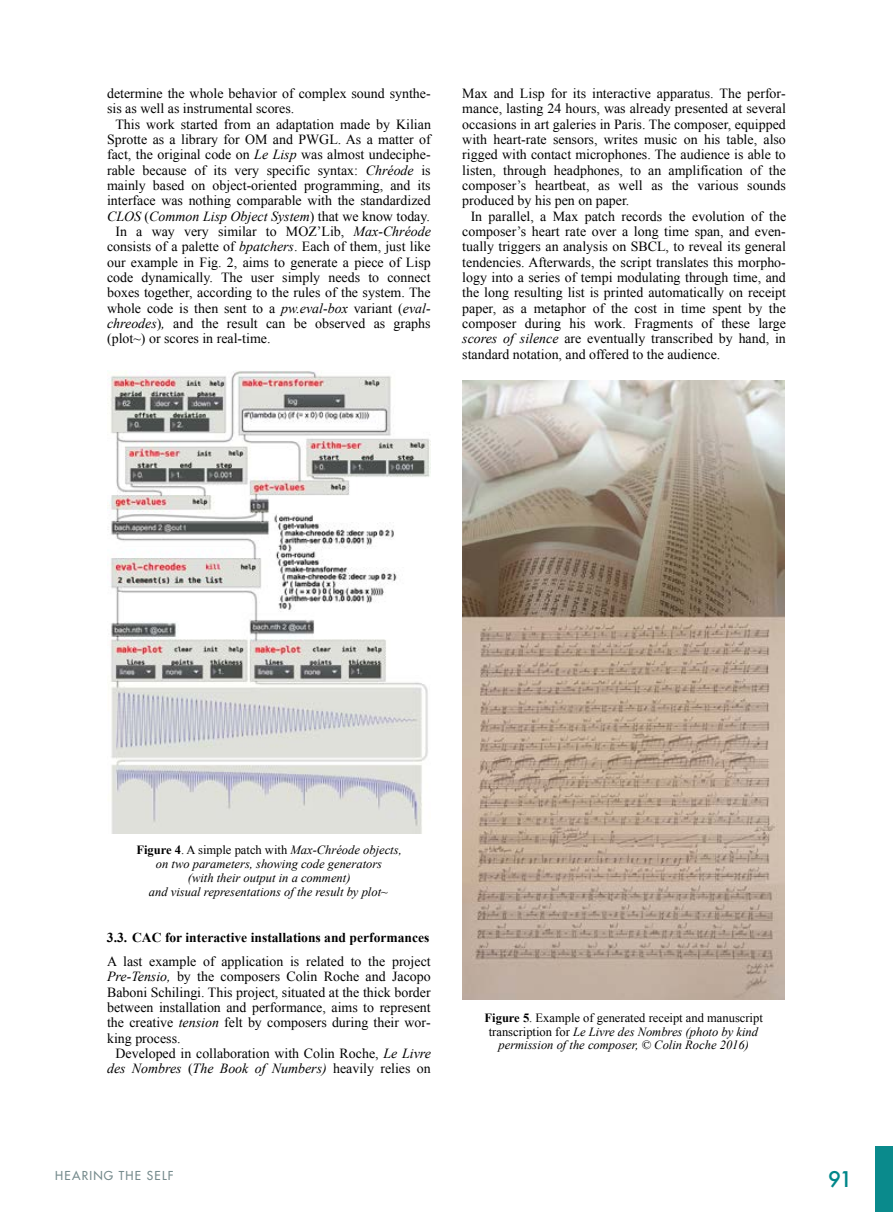
<style>
.page{position:relative;width:893px;height:1212px;background:#fff}
.page>*{position:absolute;margin:0;border:0;box-sizing:border-box;transform-origin:0 0}
.t1{font:500 21px "Futura";color:#00878a}
.t2{font:13.95px "Times New Roman";color:#000}
.t3{font:italic 13.95px "Times New Roman";color:#000}
.t4{font:700 13.65px "Times New Roman";color:#000}
.t5{font:italic 12.6px/14px "Times New Roman";color:#000;text-align:center}
.t6{font:500 12px "Futura LT Pro";letter-spacing:.1em;color:#758a8c}
.s1{font-style:italic}
.s2{font-style:normal}
.s3{font-weight:700;font-style:normal}
</style>
<div class="page">
<div style="left:876px;top:1146px;width:17px;height:66px;background:#0a8a8c"></div>
<img style="left:107px;top:370px;width:323px;height:463px">
<img style="left:462px;top:381px;width:322px;height:618px">
<p class="t2" style="left:107px;top:84px;width:325px">determine the whole behavior of complex sound synthe-</p>
<p class="t2" style="left:107px;top:99px;width:189px">sis as well as instrumental scores.</p>
<p class="t2" style="left:115px;top:115px;width:317px">This work started from an adaptation made by Kilian</p>
<p class="t2" style="left:107px;top:130px;width:325px">Sprotte as a library for OM and PWGL. As a matter of</p>
<p class="t2" style="left:107px;top:145px;width:325px">fact, the original code on <span class="s1">Le Lisp</span> was almost undeciphe-</p>
<p class="t2" style="left:107px;top:161px;width:325px">rable because of its very specific syntax: <span class="s1">Chréode</span> is</p>
<p class="t2" style="left:107px;top:176px;width:325px">mainly based on object-oriented programming, and its</p>
<p class="t2" style="left:107px;top:191px;width:325px">interface was nothing comparable with the standardized</p>
<p class="t3" style="left:107px;top:206px;width:324px">CLOS <span class="s2">(</span>Common Lisp Object System<span class="s2">) that we know today.</span></p>
<p class="t2" style="left:115px;top:222px;width:317px">In a way very similar to MOZ’Lib, <span class="s1">Max-Chréode</span></p>
<p class="t2" style="left:107px;top:237px;width:325px">consists of a palette of <span class="s1">bpatchers</span>. Each of them, just like</p>
<p class="t2" style="left:107px;top:253px;width:325px">our example in Fig. 2, aims to generate a piece of Lisp</p>
<p class="t2" style="left:107px;top:268px;width:325px">code dynamically. The user simply needs to connect</p>
<p class="t2" style="left:107px;top:283px;width:325px">boxes together, according to the rules of the system. The</p>
<p class="t2" style="left:107px;top:298px;width:325px">whole code is then sent to a <span class="s1">pw.eval-box</span> variant (<span class="s1">eval-</span></p>
<p class="t2" style="left:107px;top:314px;width:325px"><span class="s1">chreodes</span>)<span class="s1">,</span> and the result can be observed as graphs</p>
<p class="t2" style="left:107px;top:329px;width:165px">(plot~) or scores in real-time.</p>
<p class="t2" style="left:462px;top:84px;width:325px">Max and Lisp for its interactive apparatus. The perfor-</p>
<p class="t2" style="left:462px;top:99px;width:325px">mance, lasting 24 hours, was already presented at several</p>
<p class="t2" style="left:462px;top:115px;width:325px">occasions in art galeries in Paris. The composer, equipped</p>
<p class="t2" style="left:462px;top:130px;width:325px">with heart-rate sensors, writes music on his table, also</p>
<p class="t2" style="left:462px;top:145px;width:325px">rigged with contact microphones. The audience is able to</p>
<p class="t2" style="left:462px;top:161px;width:325px">listen, through headphones, to an amplification of the</p>
<p class="t2" style="left:462px;top:176px;width:325px">composer’s heartbeat, as well as the various sounds</p>
<p class="t2" style="left:462px;top:191px;width:169px">produced by his pen on paper.</p>
<p class="t2" style="left:471px;top:207px;width:317px">In parallel, a Max patch records the evolution of the</p>
<p class="t2" style="left:462px;top:222px;width:325px">composer’s heart rate over a long time span, and even-</p>
<p class="t2" style="left:462px;top:237px;width:325px">tually triggers an analysis on SBCL, to reveal its general</p>
<p class="t2" style="left:462px;top:253px;width:325px">tendencies. Afterwards, the script translates this morpho-</p>
<p class="t2" style="left:462px;top:268px;width:325px">logy into a series of tempi modulating through time, and</p>
<p class="t2" style="left:462px;top:283px;width:325px">the long resulting list is printed automatically on receipt</p>
<p class="t2" style="left:462px;top:298px;width:325px">paper, as a metaphor of the cost in time spent by the</p>
<p class="t2" style="left:462px;top:314px;width:325px">composer during his work. Fragments of these large</p>
<p class="t2" style="left:462px;top:329px;width:325px"><span class="s1">scores of silence</span> are eventually transcribed by hand, in</p>
<p class="t2" style="left:462px;top:344px;width:260px">standard notation, and offered to the audience.</p>
<p class="t5" style="left:136px;top:843px;width:267px"><span class="s3">Figure 4</span><span class="s2">. A simple patch with</span> Max-Chréode objects, on two parameters, showing code generators<br>(with their output in a comment)<br>and visual representations of the result by plot~</p>
<p class="t4" style="left:107px;top:928px;width:324px">3.3. CAC for interactive installations and performances</p>
<p class="t2" style="left:107px;top:952px;width:325px">A last example of application is related to the project</p>
<p class="t2" style="left:107px;top:967px;width:325px"><span class="s1">Pre-Tensio,</span> by the composers Colin Roche and Jacopo</p>
<p class="t2" style="left:107px;top:982px;width:325px">Baboni Schilingi. This project, situated at the thick border</p>
<p class="t2" style="left:107px;top:998px;width:325px">between installation and performance, aims to represent</p>
<p class="t2" style="left:107px;top:1013px;width:325px">the creative <span class="s1">tension</span> felt by composers during their wor-</p>
<p class="t2" style="left:107px;top:1028px;width:75px">king process.</p>
<p class="t2" style="left:115px;top:1044px;width:317px">Developed in collaboration with Colin Roche, <span class="s1">Le Livre</span></p>
<p class="t3" style="left:107px;top:1059px;width:325px">des Nombres <span class="s2">(</span>The Book of Numbers) <span class="s2">heavily relies on</span></p>
<p class="t6" style="left:55px;top:1166px;width:120px">HEARING THE SELF</p>
<p class="t5" style="left:485px;top:1010px;width:280px"><span class="s3">Figure 5</span><span class="s2">. Example of generated receipt and manuscript transcription for</span> Le Livre des Nombres (photo by kind permission of the composer, © Colin Roche 2016)</p>
<h1 class="t1" style="left:828px;top:1165px;width:26px">91</h1>
</div>
